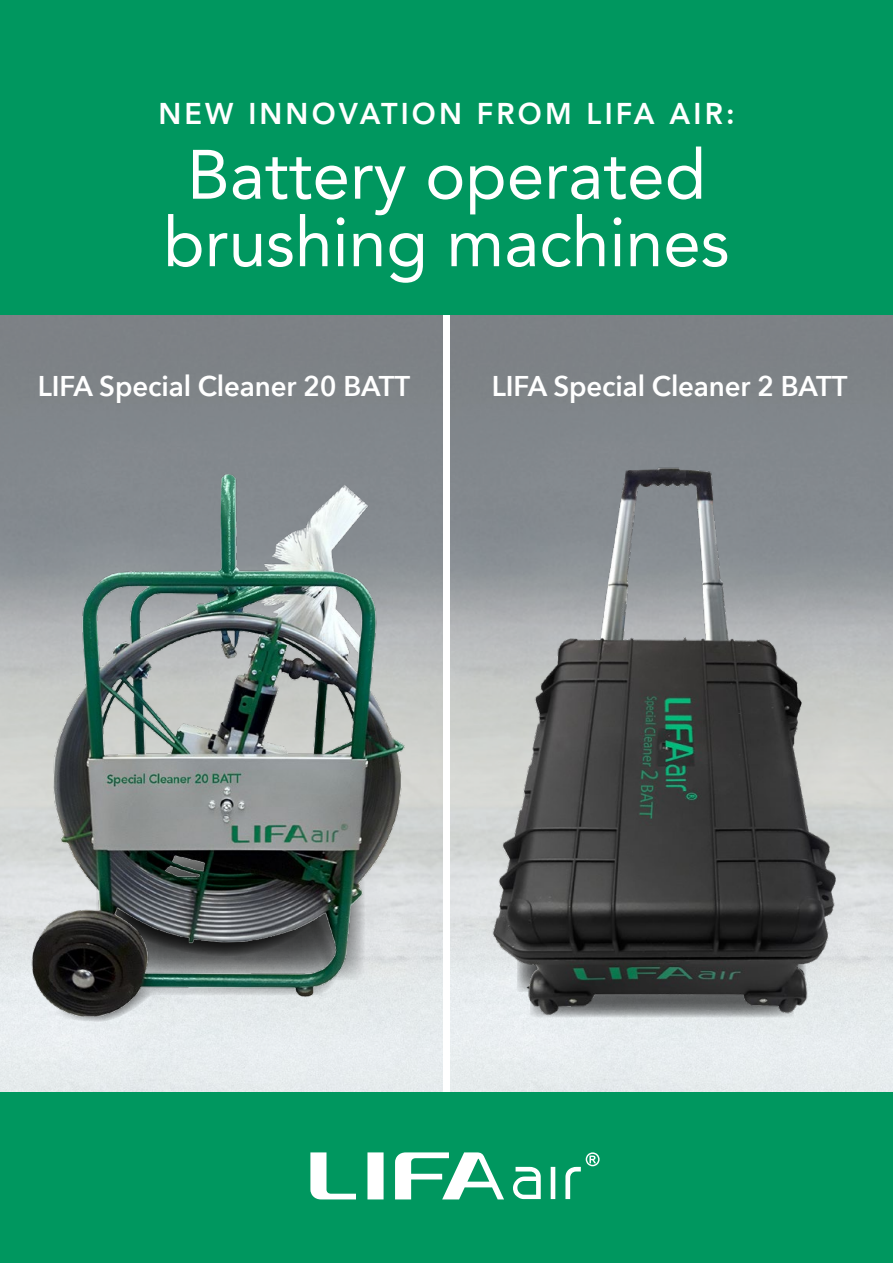
<style>
.page{position:relative;width:893px;height:1263px;background:#fff}
.page>*{position:absolute;margin:0;border:0;box-sizing:border-box;transform-origin:0 0}
.t1{font:69px/67.5px "Avenir";color:#fff;text-align:center}
.t2{font:800 30px "Avenir";letter-spacing:.11em;color:#fff;scale:.96 1}
.t3{font:600 28.5px "Avenir Next";letter-spacing:-.005em;color:#fff}
</style>
<div class="page">
<img style="left:0;top:315px;width:442px;height:778px">
<img style="left:451px;top:315px;width:442px;height:778px">
<div style="left:0;top:1093px;width:893px;height:170px;background:#00975f"></div>
<div style="left:0;top:0;width:893px;height:315px;background:#00975f"></div>
<svg style="left:310px;top:1152px;width:290px;height:47px"></svg>
<img style="left:17px;top:461px;width:426px;height:572px">
<img style="left:480px;top:443px;width:369px;height:594px">
<p class="t2" style="left:158px;top:90px;width:602px">NEW INNOVATION FROM LIFA AIR:</p>
<h1 class="t1" style="left:163px;top:139px;width:568px">Battery operated brushing machines</h1>
<p class="t3" style="left:38px;top:361px;width:374px">LIFA Special Cleaner 20 BATT</p>
<p class="t3" style="left:492px;top:361px;width:357px">LIFA Special Cleaner 2 BATT</p>
</div>
